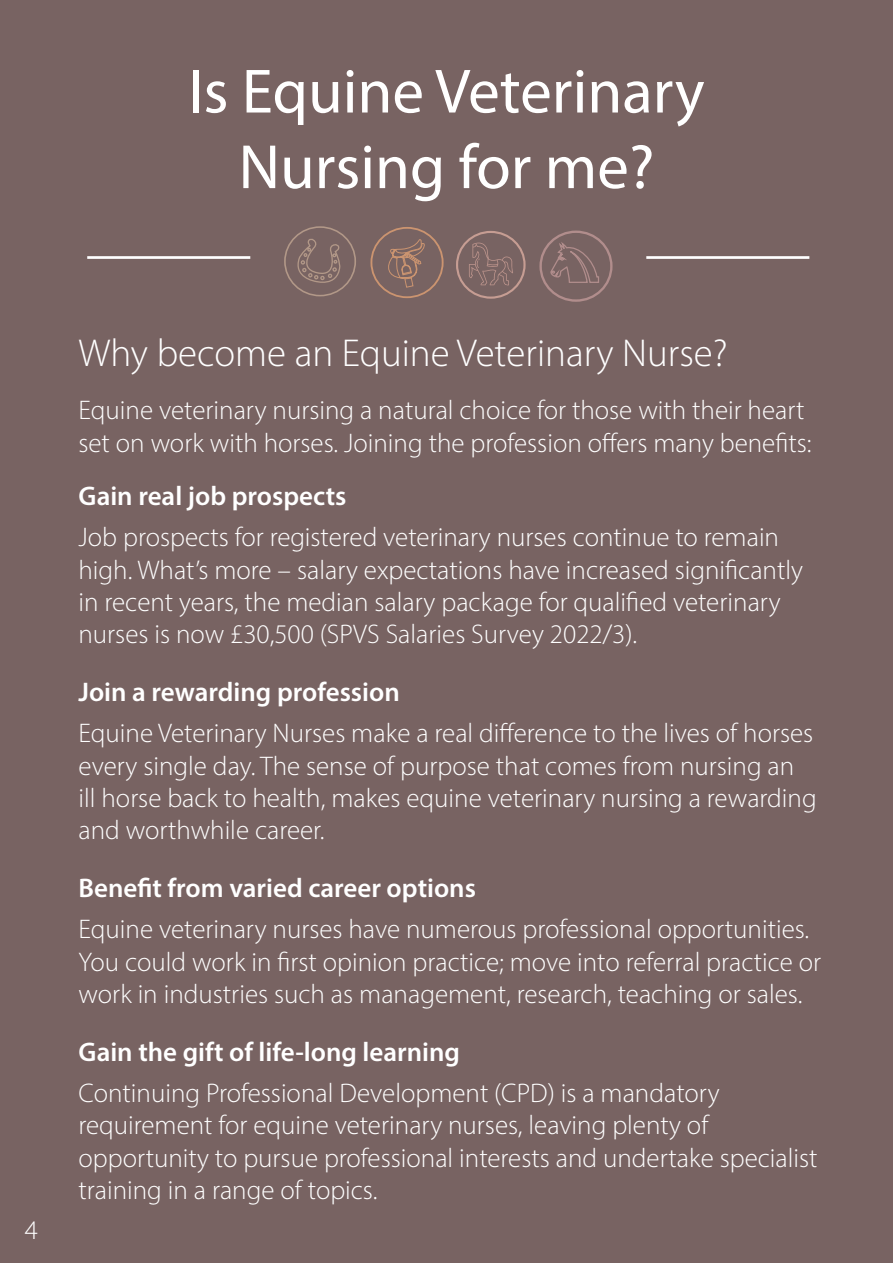
<style>
.page{position:relative;width:893px;height:1263px;background:#786362}
.page>*{position:absolute;margin:0;border:0;box-sizing:border-box;transform-origin:0 0}
.t1{font:63px/75.6px "Myriad Pro";color:#fff;text-align:center}
.t2{font:300 39px "Myriad Pro";color:#fff}
.t3{font:300 27px/32.4px "Myriad Pro";color:#fff}
.t4{font:600 27px "Myriad Pro";color:#fff}
</style>
<div class="page">
<div style="left:539px;top:231px;width:74px;height:71px;border:2px solid #b18d8c;border-radius:50%"></div>
<svg style="left:284px;top:226px;width:72px;height:70px"></svg>
<svg style="left:370px;top:227px;width:74px;height:71px"></svg>
<div style="left:456px;top:231px;width:70px;height:68px;border:2px solid #c69d93;border-radius:50%"></div>
<hr style="left:87px;top:256px;width:163px;height:3px;background:#fff">
<hr style="left:646px;top:256px;width:163px;height:3px;background:#fff">
<svg style="left:550px;top:235px;width:50px;height:48px"></svg>
<svg style="left:469px;top:243px;width:44px;height:43px"></svg>
<p class="t1" style="left:188px;top:53px;width:518px">Is Equine Veterinary<br>Nursing for me?</p>
<p class="t3" style="left:25px;top:1213px;width:15px">4</p>
<p class="t2" style="left:78px;top:329px;width:651px">Why become an Equine Veterinary Nurse?</p>
<p class="t3" style="left:78px;top:394px;width:734px">Equine veterinary nursing a natural choice for those with their heart set on work with horses. Joining the profession offers many benefits:</p>
<p class="t4" style="left:78px;top:479px;width:269px">Gain real job prospects</p>
<p class="t3" style="left:78px;top:521px;width:726px">Job prospects for registered veterinary nurses continue to remain high. What’s more – salary expectations have increased significantly in recent years, the median salary package for qualified veterinary nurses is now £30,500 (SPVS Salaries Survey 2022/3).</p>
<p class="t4" style="left:78px;top:675px;width:323px">Join a rewarding profession</p>
<p class="t3" style="left:78px;top:717px;width:740px">Equine Veterinary Nurses make a real difference to the lives of horses every single day. The sense of purpose that comes from nursing an ill horse back to health, makes equine veterinary nursing a rewarding and worthwhile career.</p>
<p class="t4" style="left:78px;top:871px;width:399px">Benefit from varied career options</p>
<p class="t3" style="left:78px;top:913px;width:744px">Equine veterinary nurses have numerous professional opportunities.<br>You could work in first opinion practice; move into referral practice or work in industries such as management, research, teaching or sales.</p>
<p class="t4" style="left:78px;top:1035px;width:383px">Gain the gift of life-long learning</p>
<p class="t3" style="left:78px;top:1076px;width:740px">Continuing Professional Development (CPD) is a mandatory requirement for equine veterinary nurses, leaving plenty of opportunity to pursue professional interests and undertake specialist training in a range of topics.</p>
</div>
